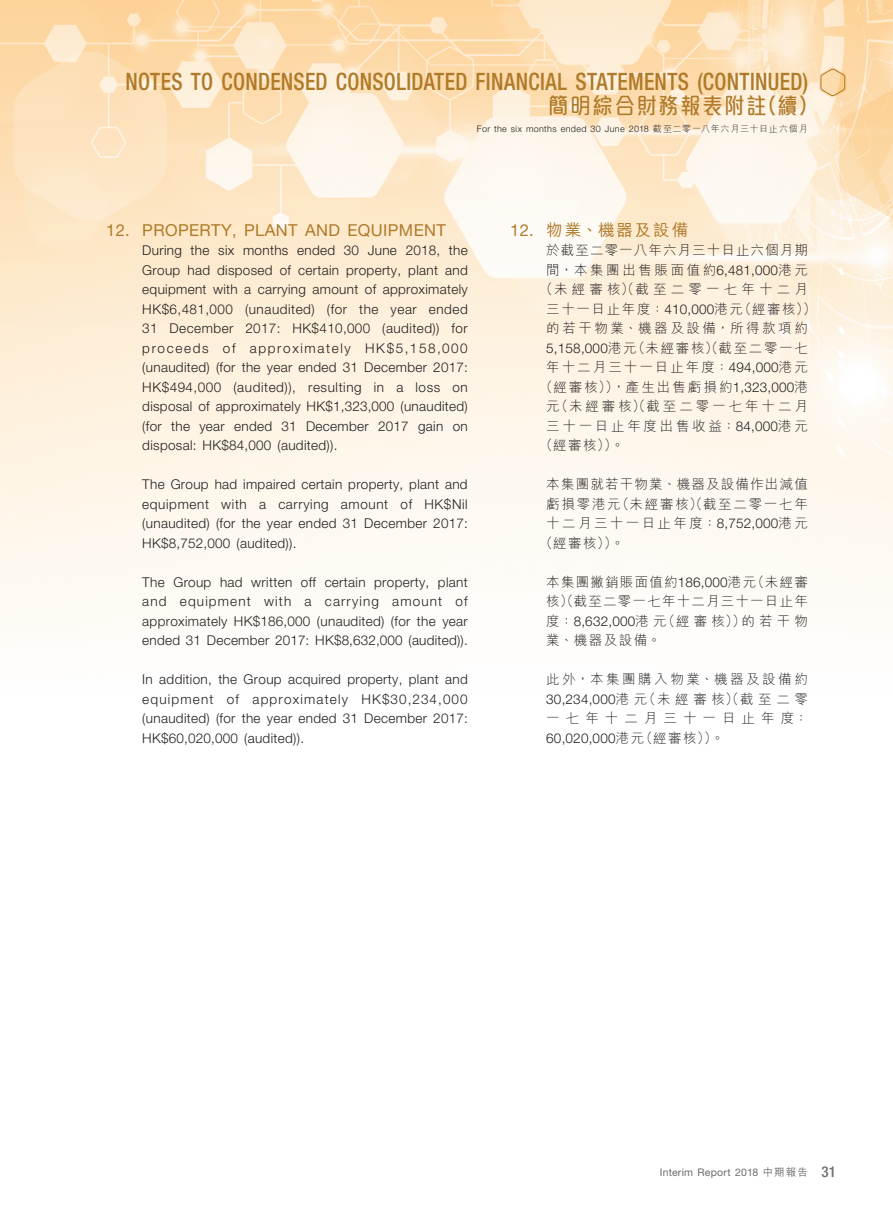
<style>
.page{position:relative;width:893px;height:1212px;background:#fff}
.page>*{position:absolute;margin:0;border:0;box-sizing:border-box;transform-origin:0 0}
.t1{font:500 condensed 24px "Helvetica Neue LT Std";letter-spacing:.015em;color:#af7a29;scale:.9 1}
.t2{font:500 22.5px "M Elle HK";letter-spacing:.085em;color:#af7a29;scale:.9 1}
._03_H1{font:16.5px "Helvetica Neue LT Std";letter-spacing:.025em;color:#af7a29}
._03_H1-2{font:500 16.5px "M Hei HK";letter-spacing:.115em;color:#af7a29}
._12___P2{font:300 13.5px/19.5px "Helvetica Neue LT Std";letter-spacing:.025em;color:#231f20;text-align:justify}
._12___P2-2{font:300 13.5px/19.5px "M Hei HK";letter-spacing:.15em;color:#231f20;text-align:justify}
._12___P2-3{font:300 13.5px "M Hei HK";letter-spacing:.125em;color:#231f20}
._12___P2-4{font:300 13.5px "M Hei HK";letter-spacing:.12em;color:#231f20}
._12___P2-5{font:300 13.5px "M Hei HK";letter-spacing:.195em;color:#231f20}
._12___P2-6{font:300 13.5px "M Hei HK";letter-spacing:.18em;color:#231f20}
._12___P2-7{font:300 13.5px "M Hei HK";letter-spacing:.2em;color:#231f20}
._12___P2-8{font:300 13.5px "M Hei HK";letter-spacing:.13em;color:#231f20}
._12___P2-9{font:300 13.5px "M Hei HK";letter-spacing:.08em;color:#231f20}
._12___P2-10{font:300 13.5px "M Hei HK";letter-spacing:.22em;color:#231f20}
._12___P2-11{font:300 13.5px "M Hei HK";letter-spacing:.09em;color:#231f20}
._12___P2-12{font:300 13.5px "M Hei HK";letter-spacing:.31em;color:#231f20}
._12___P2-13{font:300 13.5px "M Hei HK";letter-spacing:.19em;color:#231f20}
.t3{font:10.5px "Helvetica Neue LT Std";letter-spacing:.02em;color:#6c6d70}
.t4{font:300 9px "Helvetica Neue LT Std";letter-spacing:.035em;color:#231f20}
.s1{font-family:"M Hei HK"}
.s2{font-family:"Helvetica Neue LT Std";font-weight:400}
.s3{font-family:"Helvetica Neue LT Std"}
.s4{font-family:"M Hei HK";font-weight:500}
.s5{font-weight:500;font-stretch:condensed;font-size:15px}
</style>
<div class="page">
<svg style="left:0;top:0;width:893px;height:391px;background:#fdebd1"></svg>
<svg style="left:14px;top:46px;width:153px;height:181px;background:#fde2be"></svg>
<svg style="left:819px;top:67px;width:74px;height:155px;background:#fbdfb7"></svg>
<h1 class="t1" style="left:125px;top:67px;width:760px">NOTES TO CONDENSED CONSOLIDATED FINANCIAL STATEMENTS (CONTINUED)</h1>
<h2 class="t2" style="left:548px;top:90px;width:301px">簡明綜合財務報表附註（續）</h2>
<p class="t4" style="left:477px;top:123px;width:332px">For the six months ended 30 June 2018 <span class="s1">截至二零一八年六月三十日止六個月</span></p>
<p class="_03_H1" style="left:106px;top:220px;width:341px">12. PROPERTY, PLANT AND EQUIPMENT</p>
<p class="_12___P2" style="left:142px;top:241px;width:327px">During the six months ended 30 June 2018, the Group had disposed of certain property, plant and equipment with a carrying amount of approximately HK$6,481,000 (unaudited) (for the year ended 31 December 2017: HK$410,000 (audited)) for proceeds of approximately HK$5,158,000 (unaudited) (for the year ended 31 December 2017:<br>HK$494,000 (audited)), resulting in a loss on disposal of approximately HK$1,323,000 (unaudited) (for the year ended 31 December 2017 gain on disposal: HK$84,000 (audited)).</p>
<p class="_12___P2" style="left:142px;top:475px;width:327px">The Group had impaired certain property, plant and equipment with a carrying amount of HK$Nil (unaudited) (for the year ended 31 December 2017:<br>HK$8,752,000 (audited)).</p>
<p class="_12___P2" style="left:142px;top:572px;width:327px">The Group had written off certain property, plant and equipment with a carrying amount of approximately HK$186,000 (unaudited) (for the year ended 31 December 2017: HK$8,632,000 (audited)).</p>
<p class="_12___P2" style="left:142px;top:670px;width:327px">In addition, the Group acquired property, plant and equipment of approximately HK$30,234,000 (unaudited) (for the year ended 31 December 2017:<br>HK$60,020,000 (audited)).</p>
<p class="_03_H1-2" style="left:510px;top:218px;width:179px"><span class="s2">12.</span> 物業、機器及設備</p>
<p class="_12___P2-9" style="left:546px;top:241px;width:263px">於截至二零一八年六月三十日止六個月期</p>
<p class="_12___P2-5" style="left:546px;top:260px;width:263px">間，本集團出售賬面值約<span class="s3">6,481,000</span>港元</p>
<p class="_12___P2-12" style="left:539px;top:280px;width:270px">（未經審核）（截至二零一七年十二月</p>
<p class="_12___P2-4" style="left:546px;top:299px;width:272px">三十一日止年度：<span class="s3">410,000</span>港元（經審核））</p>
<p class="_12___P2-13" style="left:546px;top:319px;width:263px">的若干物業、機器及設備，所得款項約</p>
<p class="_12___P2-3" style="left:546px;top:338px;width:263px"><span class="s3">5,158,000</span>港元（未經審核）（截至二零一七</p>
<p class="_12___P2-2" style="left:546px;top:357px;width:263px">年十二月三十一日止年度：<span class="s3">494,000</span>港元</p>
<p class="_12___P2-2" style="left:539px;top:377px;width:270px">（經審核）），產生出售虧損約<span class="s3">1,323,000</span>港</p>
<p class="_12___P2-10" style="left:546px;top:397px;width:263px">元（未經審核）（截至二零一七年十二月</p>
<p class="_12___P2-7" style="left:546px;top:416px;width:263px">三十一日止年度出售收益：<span class="s3">84,000</span>港元</p>
<p class="_12___P2-2" style="left:539px;top:435px;width:86px">（經審核））。</p>
<p class="_12___P2-11" style="left:546px;top:475px;width:263px">本集團就若干物業、機器及設備作出減值</p>
<p class="_12___P2-8" style="left:546px;top:494px;width:263px">虧損零港元（未經審核）（截至二零一七年</p>
<p class="_12___P2-6" style="left:546px;top:514px;width:263px">十二月三十一日止年度：<span class="s3">8,752,000</span>港元</p>
<p class="_12___P2-2" style="left:539px;top:533px;width:86px">（經審核））。</p>
<p class="_12___P2-2" style="left:546px;top:572px;width:263px">本集團撇銷賬面值約<span class="s3">186,000</span>港元（未經審核）（截至二零一七年十二月三十一日止年度：<span class="s3">8,632,000</span>港元（經審核））的若干物業、機器及設備。</p>
<p class="_12___P2-2" style="left:546px;top:669px;width:263px">此外，本集團購入物業、機器及設備約<span class="s3">30,234,000</span>港元（未經審核）（截至二零一七年十二月三十一日止年度：<span class="s3">60,020,000</span>港元（經審核））。</p>
<p class="t3" style="left:660px;top:1166px;width:178px">Interim Report 2018 <span class="s4">中期報告</span> <span class="s5">31</span></p>
</div>
